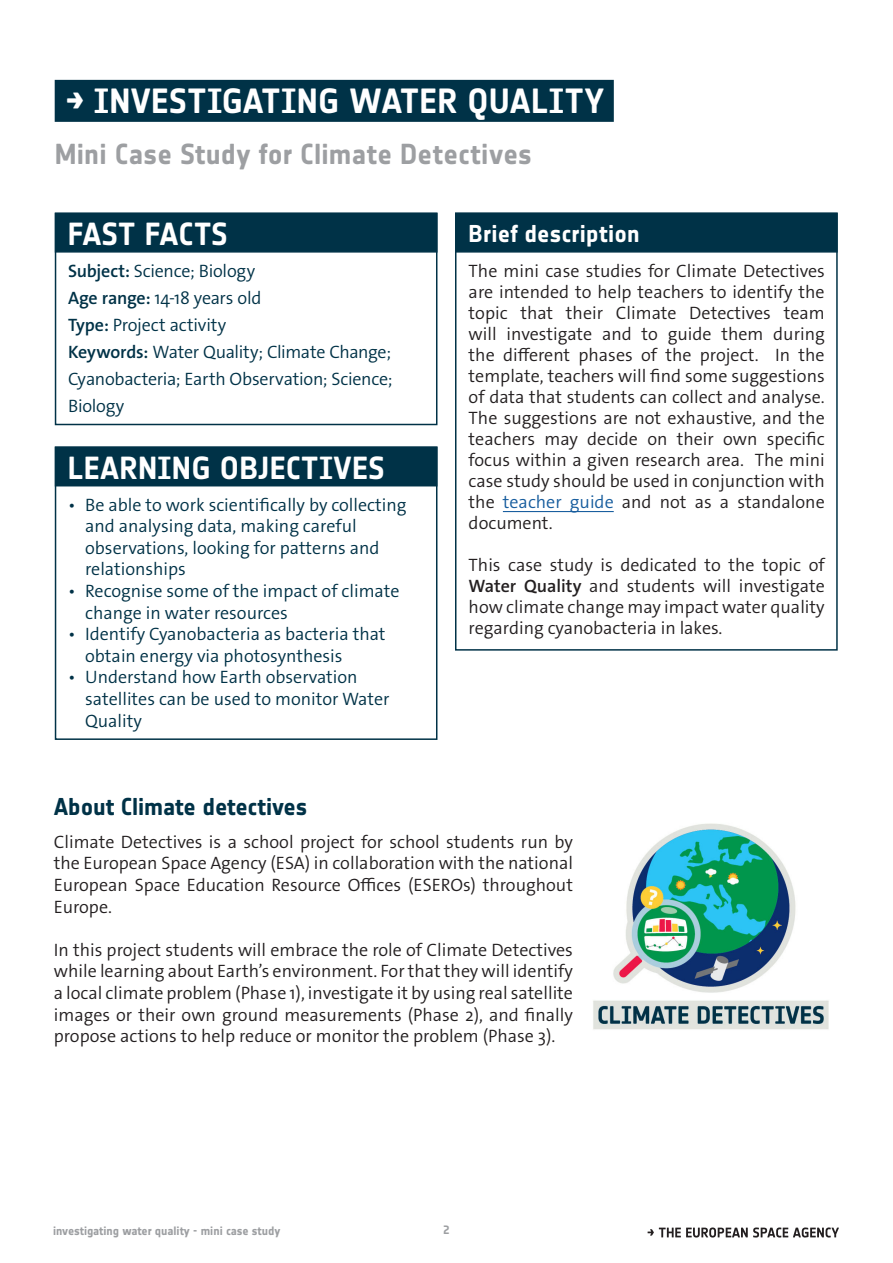
<style>
.page{position:relative;width:893px;height:1263px;background:#fff}
.page>*{position:absolute;margin:0;border:0;box-sizing:border-box;transform-origin:0 0}
.t1{font:700 34.5px "Notes Esa";letter-spacing:.01em;color:#fff}
.t2{font:700 31.5px "Notes Esa";letter-spacing:.01em;color:#fff}
.t3{font:700 28.5px "Notes Esa";letter-spacing:.005em;color:#9d9fa2}
.Activity_title{font:700 24px "Notes Esa";letter-spacing:-.005em;color:#003247}
.t4{font:700 24px "Notes Esa";letter-spacing:.005em;color:#fff}
.Text{font:300 18px/21px "The Sans Os F";color:#231f20;text-align:justify}
.t5{font:300 18px/21.6px "The Sans Os F";color:#003247}
.t6{font:700 12px "Notes Esa";letter-spacing:-.005em;color:#9d9fa2}
.t7{font:12px "Notes Style Bold Tf";color:#9d9fa2}
.s1{font-weight:600}
.s2{color:#175d9e}
</style>
<div class="page">
<svg style="left:648px;top:1227px;width:191px;height:10px"></svg>
<div style="left:455px;top:213px;width:383px;height:438px;border:2px solid #003247"></div>
<div style="left:455px;top:213px;width:383px;height:40px;background:#003247;border:2px solid #003247"></div>
<hr style="left:503px;top:511px;width:111px;height:1px;background:#175d9e">
<div style="left:55px;top:80px;width:559px;height:42px;background:#003247"></div>
<img style="left:593px;top:823px;width:236px;height:207px">
<div style="left:55px;top:213px;width:382px;height:212px;border:2px solid #003247"></div>
<div style="left:55px;top:213px;width:382px;height:40px;background:#003247;border:2px solid #003247"></div>
<div style="left:55px;top:447px;width:382px;height:293px;border:2px solid #003247"></div>
<div style="left:55px;top:446px;width:382px;height:40px;background:#003247;border:2px solid #003247"></div>
<p class="t1" style="left:65px;top:80px;width:540px">→ INVESTIGATING WATER QUALITY</p>
<p class="t3" style="left:55px;top:138px;width:479px">Mini Case Study for Climate Detectives</p>
<p class="t2" style="left:68px;top:215px;width:162px">FAST FACTS</p>
<p class="t5" style="left:68px;top:260px;width:188px"><span class="s1">Subject:</span> Science; Biology</p>
<p class="t5" style="left:68px;top:287px;width:195px"><span class="s1">Age range:</span> 14-18 years old</p>
<p class="t5" style="left:68px;top:314px;width:160px"><span class="s1">Type:</span> Project activity</p>
<p class="t5" style="left:68px;top:338px;width:326px;line-height:27px;text-align:justify"><span class="s1">Keywords:</span> Water Quality; Climate Change; Cyanobacteria; Earth Observation; Science; Biology</p>
<p class="t2" style="left:68px;top:449px;width:319px">LEARNING OBJECTIVES</p>
<p class="t5" style="left:85px;top:494px;width:323px;text-indent:-17px">• Be able to work scientifically by collecting and analysing data, making careful observations, looking for patterns and relationships</p>
<p class="t5" style="left:85px;top:580px;width:316px;text-indent:-17px">• Recognise some of the impact of climate change in water resources</p>
<p class="t5" style="left:85px;top:623px;width:302px;text-indent:-17px">• Identify Cyanobacteria as bacteria that obtain energy via photosynthesis</p>
<p class="t5" style="left:85px;top:667px;width:306px;text-indent:-17px">• Understand how Earth observation satellites can be used to monitor Water<br>Quality</p>
<p class="Activity_title" style="left:54px;top:792px;width:255px">About Climate detectives</p>
<p class="t4" style="left:469px;top:219px;width:173px">Brief description</p>
<p class="Text" style="left:469px;top:260px;width:358px">The mini case studies for Climate Detectives are intended to help teachers to identify the topic that their Climate Detectives team will investigate and to guide them during the different phases of the project. In the template, teachers will find some suggestions of data that students can collect and analyse.<br>The suggestions are not exhaustive, and the teachers may decide on their own specific focus within a given research area. The mini case study should be used in conjunction with the <span class="s2">teacher guide</span> and not as a standalone document.</p>
<p class="Text" style="left:469px;top:554px;width:358px">This case study is dedicated to the topic of <span class="s1">Water Quality</span> and students will investigate how climate change may impact water quality regarding cyanobacteria in lakes.</p>
<p class="Text" style="left:54px;top:831px;width:521px;line-height:21.6px">Climate Detectives is a school project for school students run by the European Space Agency (ESA) in collaboration with the national European Space Education Resource Offices (ESEROs) throughout Europe.</p>
<p class="Text" style="left:54px;top:939px;width:521px;line-height:21.6px">In this project students will embrace the role of Climate Detectives while learning about Earth’s environment. For that they will identify a local climate problem (Phase 1), investigate it by using real satellite images or their own ground measurements (Phase 2), and finally propose actions to help reduce or monitor the problem (Phase 3).</p>
<p class="t6" style="left:53px;top:1224px;width:229px">investigating water quality - mini case study</p>
<p class="t7" style="left:443px;top:1223px;width:7px">2</p>
</div>
